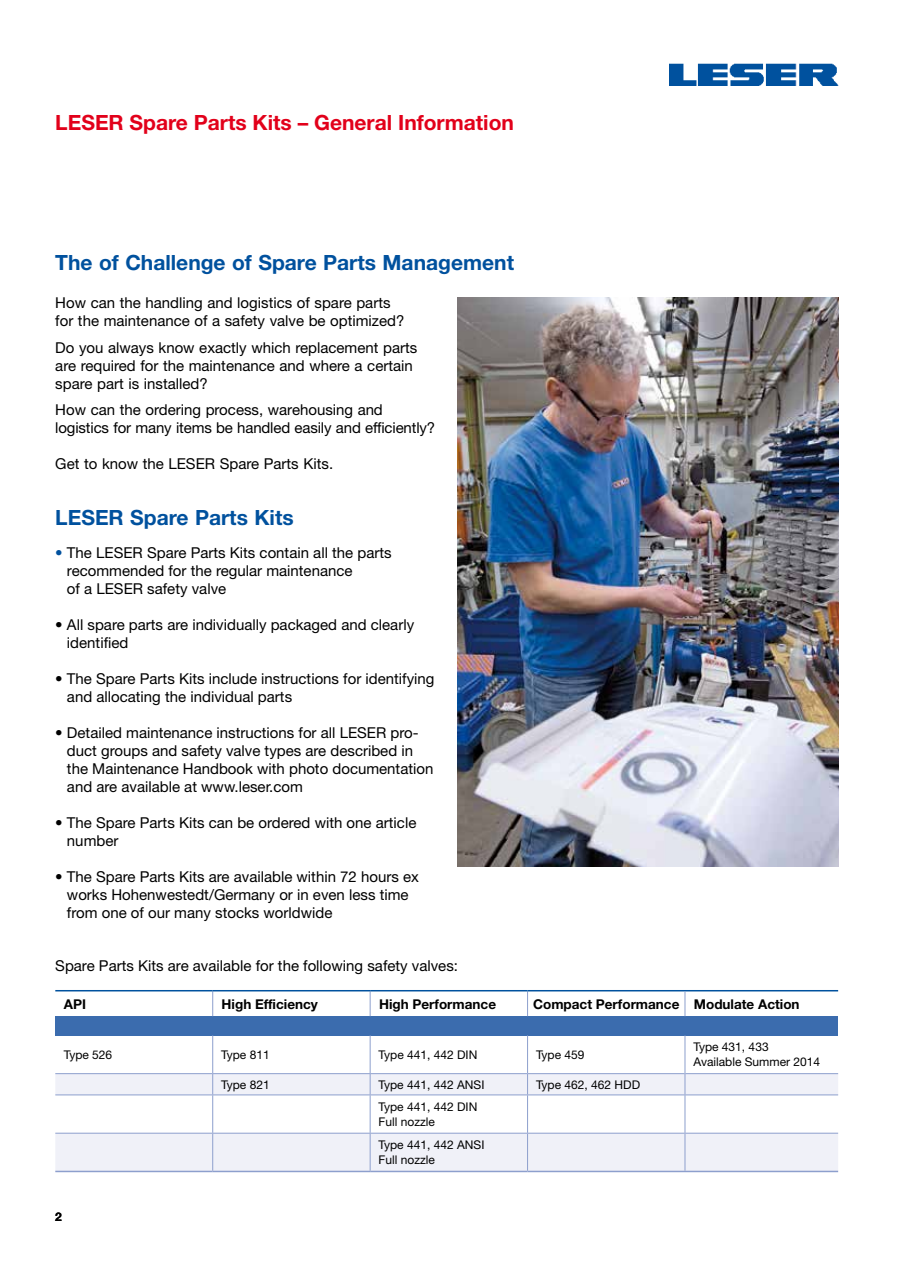
<style>
.page{position:relative;width:919px;height:1263px;background:#fff}
.page>*{position:absolute;margin:0;border:0;box-sizing:border-box;transform-origin:0 0}
.t1{font:700 21px "Helvetica Neue LT Pro";color:#00519e}
.t2{font:700 21px "Helvetica Neue LT Pro";color:#e2001a}
.t3{font:15px/18px "Helvetica Neue LT Pro";color:#000}
.t4{font:700 13.5px "Helvetica Neue LT Pro";color:#000}
.t5{font:12px/14.4px "Helvetica Neue LT Pro";color:#000}
.t6{font:700 12px "Helvetica Neue LT Pro";color:#000}
.s1{color:#00519e}
</style>
<div class="page">
<img style="left:670px;top:63px;width:168px;height:23px">
<div style="left:55px;top:1016px;width:783px;height:19px;background:#3b6cae"></div>
<svg style="left:55px;top:1074px;width:783px;height:97px;fill:#f0f1f8"></svg>
<svg style="left:212px;top:991px;width:1px;height:25px"></svg>
<svg style="left:370px;top:991px;width:1px;height:25px"></svg>
<svg style="left:527px;top:991px;width:1px;height:25px"></svg>
<hr style="left:212px;top:1035px;width:1px;height:38px;background:#8d9fcd">
<hr style="left:370px;top:1035px;width:1px;height:38px;background:#8d9fcd">
<hr style="left:527px;top:1035px;width:1px;height:38px;background:#8d9fcd">
<hr style="left:55px;top:1073px;width:158px;height:1px;background:#8d9fcd">
<hr style="left:213px;top:1073px;width:157px;height:1px;background:#8d9fcd">
<svg style="left:212px;top:1074px;width:1px;height:20px"></svg>
<hr style="left:370px;top:1073px;width:157px;height:1px;background:#8d9fcd">
<svg style="left:370px;top:1074px;width:1px;height:20px"></svg>
<hr style="left:527px;top:1073px;width:157px;height:1px;background:#8d9fcd">
<svg style="left:527px;top:1074px;width:1px;height:20px"></svg>
<hr style="left:685px;top:1073px;width:153px;height:1px;background:#8d9fcd">
<hr style="left:55px;top:1094px;width:158px;height:1px;background:#8d9fcd">
<hr style="left:213px;top:1094px;width:157px;height:1px;background:#8d9fcd">
<hr style="left:212px;top:1095px;width:1px;height:38px;background:#8d9fcd">
<hr style="left:370px;top:1094px;width:157px;height:1px;background:#8d9fcd">
<hr style="left:370px;top:1095px;width:1px;height:38px;background:#8d9fcd">
<hr style="left:527px;top:1094px;width:157px;height:1px;background:#8d9fcd">
<hr style="left:527px;top:1095px;width:1px;height:38px;background:#8d9fcd">
<hr style="left:685px;top:1094px;width:153px;height:1px;background:#8d9fcd">
<hr style="left:55px;top:1133px;width:158px;height:1px;background:#8d9fcd">
<hr style="left:213px;top:1133px;width:157px;height:1px;background:#8d9fcd">
<hr style="left:212px;top:1133px;width:1px;height:38px;background:#8d9fcd">
<hr style="left:370px;top:1133px;width:157px;height:1px;background:#8d9fcd">
<hr style="left:370px;top:1133px;width:1px;height:38px;background:#8d9fcd">
<hr style="left:527px;top:1133px;width:157px;height:1px;background:#8d9fcd">
<hr style="left:527px;top:1133px;width:1px;height:38px;background:#8d9fcd">
<hr style="left:685px;top:1133px;width:153px;height:1px;background:#8d9fcd">
<hr style="left:55px;top:1171px;width:158px;height:1px;background:#8d9fcd">
<hr style="left:213px;top:1171px;width:157px;height:1px;background:#8d9fcd">
<hr style="left:370px;top:1171px;width:157px;height:1px;background:#8d9fcd">
<hr style="left:527px;top:1171px;width:158px;height:1px;background:#8d9fcd">
<hr style="left:685px;top:1171px;width:153px;height:1px;background:#8d9fcd">
<hr style="left:55px;top:990px;width:158px;height:1px;background:#00519e">
<hr style="left:213px;top:990px;width:157px;height:1px;background:#00519e">
<hr style="left:370px;top:990px;width:157px;height:1px;background:#00519e">
<hr style="left:527px;top:990px;width:158px;height:1px;background:#00519e">
<hr style="left:685px;top:990px;width:153px;height:1px;background:#00519e">
<svg style="left:684px;top:991px;width:1px;height:25px"></svg>
<hr style="left:684px;top:1035px;width:1px;height:39px;background:#8d9fcd">
<svg style="left:684px;top:1074px;width:1px;height:21px"></svg>
<hr style="left:684px;top:1095px;width:1px;height:38px;background:#8d9fcd">
<hr style="left:684px;top:1133px;width:1px;height:38px;background:#8d9fcd">
<img style="left:457px;top:298px;width:381px;height:568px">
<h1 class="t2" style="left:55px;top:109px;width:460px">LESER Spare Parts Kits – General Information</h1>
<h1 class="t1" style="left:55px;top:249px;width:460px">The of Challenge of Spare Parts Management</h1>
<p class="t3" style="left:55px;top:294px;width:350px">How can the handling and logistics of spare parts for the maintenance of a safety valve be optimized?</p>
<p class="t3" style="left:55px;top:338px;width:363px">Do you always know exactly which replacement parts are required for the maintenance and where a certain spare part is installed?</p>
<p class="t3" style="left:55px;top:401px;width:381px">How can the ordering process, warehousing and logistics for many items be handled easily and efficiently?</p>
<p class="t3" style="left:55px;top:455px;width:279px">Get to know the LESER Spare Parts Kits.</p>
<h1 class="t1" style="left:55px;top:504px;width:240px">LESER Spare Parts Kits</h1>
<p class="t3" style="left:67px;top:543px;width:326px;text-indent:-12px"><span class="s1">•</span> The LESER Spare Parts Kits contain all the parts recommended for the regular maintenance<br>of a LESER safety valve</p>
<p class="t3" style="left:67px;top:615px;width:348px;text-indent:-12px">• All spare parts are individually packaged and clearly identified</p>
<p class="t3" style="left:67px;top:669px;width:369px;text-indent:-12px">• The Spare Parts Kits include instructions for identifying and allocating the individual parts</p>
<p class="t3" style="left:67px;top:723px;width:368px;text-indent:-12px">• Detailed maintenance instructions for all LESER pro&shy;duct groups and safety valve types are described in the Maintenance Handbook with photo documentation and are available at www.leser.com</p>
<p class="t3" style="left:67px;top:813px;width:351px;text-indent:-12px">• The Spare Parts Kits can be ordered with one article number</p>
<p class="t3" style="left:67px;top:867px;width:353px;text-indent:-12px">• The Spare Parts Kits are available within 72 hours ex works Hohenwestedt/Germany or in even less time from one of our many stocks worldwide</p>
<p class="t3" style="left:55px;top:956px;width:404px">Spare Parts Kits are available for the following safety valves:</p>
<p class="t4" style="left:64px;top:995px;width:24px">API</p>
<p class="t4" style="left:221px;top:995px;width:98px">High Efficiency</p>
<p class="t4" style="left:379px;top:995px;width:118px">High Performance</p>
<p class="t4" style="left:533px;top:995px;width:268px">Compact Performance Modulate Action</p>
<p class="t5" style="left:64px;top:1047px;width:50px">Type 526</p>
<p class="t5" style="left:221px;top:1047px;width:50px">Type 811</p>
<p class="t5" style="left:378px;top:1047px;width:100px">Type 441, 442 DIN</p>
<p class="t5" style="left:536px;top:1047px;width:50px">Type 459</p>
<p class="t5" style="left:693px;top:1040px;width:128px">Type 431, 433<br>Available Summer 2014</p>
<p class="t5" style="left:221px;top:1077px;width:50px">Type 821</p>
<p class="t5" style="left:378px;top:1077px;width:107px">Type 441, 442 ANSI</p>
<p class="t5" style="left:536px;top:1077px;width:106px">Type 462, 462 HDD</p>
<p class="t5" style="left:378px;top:1099px;width:100px">Type 441, 442 DIN<br>Full nozzle</p>
<p class="t5" style="left:378px;top:1137px;width:107px">Type 441, 442 ANSI<br>Full nozzle</p>
<p class="t6" style="left:55px;top:1209px;width:8px">2</p>
</div>
